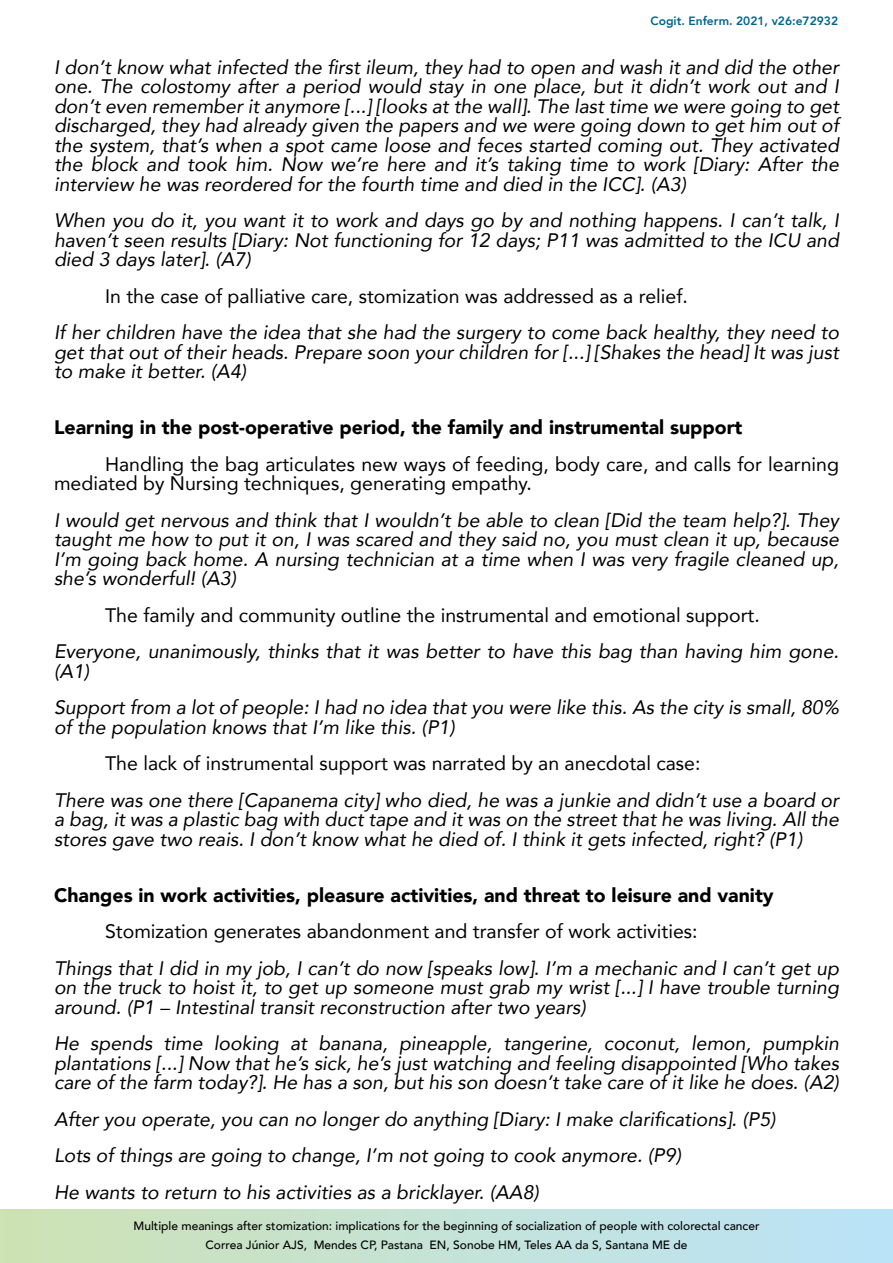
<style>
.page{position:relative;width:893px;height:1263px;background:#fff}
.page>*{position:absolute;margin:0;border:0;box-sizing:border-box;transform-origin:0 0}
.t1{font:italic 19.5px/19.5px "Avenir";color:#000;text-align:justify}
.t2{font:19.5px/19.5px "Avenir";color:#000}
.t3{font:900 19.5px "Avenir";color:#000}
.t4{font:500 12px/18.6px "Avenir";color:#000;text-align:center}
.t5{font:800 12px "Avenir";color:#00658f}
</style>
<div class="page">
<svg style="left:0;top:1209px;width:893px;height:54px;background:#c4e2d6"></svg>
<p class="t5" style="left:650px;top:12px;width:189px">Cogit. Enferm. 2021, v26:e72932</p>
<p class="t1" style="left:54px;top:57px;width:786px">I don’t know what infected the first ileum, they had to open and wash it and did the other one. The colostomy after a period would stay in one place, but it didn’t work out and I don’t even remember it anymore [...] [looks at the wall]. The last time we were going to get discharged, they had already given the papers and we were going down to get him out of the system, that’s when a spot came loose and feces started coming out. They activated the block and took him. Now we’re here and it’s taking time to work [Diary: After the interview he was reordered for the fourth time and died in the ICC]. (A3)</p>
<p class="t1" style="left:54px;top:210px;width:786px">When you do it, you want it to work and days go by and nothing happens. I can’t talk, I haven’t seen results [Diary: Not functioning for 12 days; P11 was admitted to the ICU and died 3 days later]. (A7)</p>
<p class="t2" style="left:105px;top:285px;width:584px">In the case of palliative care, stomization was addressed as a relief.</p>
<p class="t1" style="left:54px;top:322px;width:786px">If her children have the idea that she had the surgery to come back healthy, they need to get that out of their heads. Prepare soon your children for [...] [Shakes the head] It was just to make it better. (A4)</p>
<p class="t3" style="left:54px;top:411px;width:690px">Learning in the post-operative period, the family and instrumental support</p>
<p class="t2" style="left:54px;top:453px;width:786px;text-indent:51px">Handling the bag articulates new ways of feeding, body care, and calls for learning mediated by Nursing techniques, generating empathy.</p>
<p class="t1" style="left:54px;top:510px;width:786px">I would get nervous and think that I wouldn’t be able to clean [Did the team help?]. They taught me how to put it on, I was scared and they said no, you must clean it up, because I’m going back home. A nursing technician at a time when I was very fragile cleaned up, she’s wonderful! (A3)</p>
<p class="t2" style="left:105px;top:604px;width:656px">The family and community outline the instrumental and emotional support.</p>
<p class="t1" style="left:54px;top:641px;width:786px">Everyone, unanimously, thinks that it was better to have this bag than having him gone. (A1)</p>
<p class="t1" style="left:54px;top:697px;width:786px">Support from a lot of people: I had no idea that you were like this. As the city is small, 80% of the population knows that I’m like this. (P1)</p>
<p class="t2" style="left:105px;top:753px;width:597px">The lack of instrumental support was narrated by an anecdotal case:</p>
<p class="t1" style="left:54px;top:790px;width:786px">There was one there [Capanema city] who died, he was a junkie and didn’t use a board or a bag, it was a plastic bag with duct tape and it was on the street that he was living. All the stores gave two reais. I don’t know what he died of. I think it gets infected, right? (P1)</p>
<p class="t3" style="left:54px;top:878px;width:721px">Changes in work activities, pleasure activities, and threat to leisure and vanity</p>
<p class="t2" style="left:105px;top:921px;width:594px">Stomization generates abandonment and transfer of work activities:</p>
<p class="t1" style="left:54px;top:958px;width:786px">Things that I did in my job, I can’t do now [speaks low]. I’m a mechanic and I can’t get up on the truck to hoist it, to get up someone must grab my wrist [...] I have trouble turning around. (P1 – Intestinal transit reconstruction after two years)</p>
<p class="t1" style="left:54px;top:1033px;width:786px">He spends time looking at banana, pineapple, tangerine, coconut, lemon, pumpkin plantations [...] Now that he’s sick, he’s just watching and feeling disappointed [Who takes care of the farm today?]. He has a son, but his son doesn’t take care of it like he does. (A2)</p>
<p class="t1" style="left:54px;top:1100px;width:723px;line-height:36.5px;text-align:left">After you operate, you can no longer do anything [Diary: I make clarifications]. (P5)<br>Lots of things are going to change, I’m not going to cook anymore. (P9)<br>He wants to return to his activities as a bricklayer. (AA8)</p>
<p class="t4" style="left:134px;top:1216px;width:627px">Multiple meanings after stomization: implications for the beginning of socialization of people with colorectal cancer<br>Correa Júnior AJS, Mendes CP, Pastana EN, Sonobe HM, Teles AA da S, Santana ME de</p>
</div>
